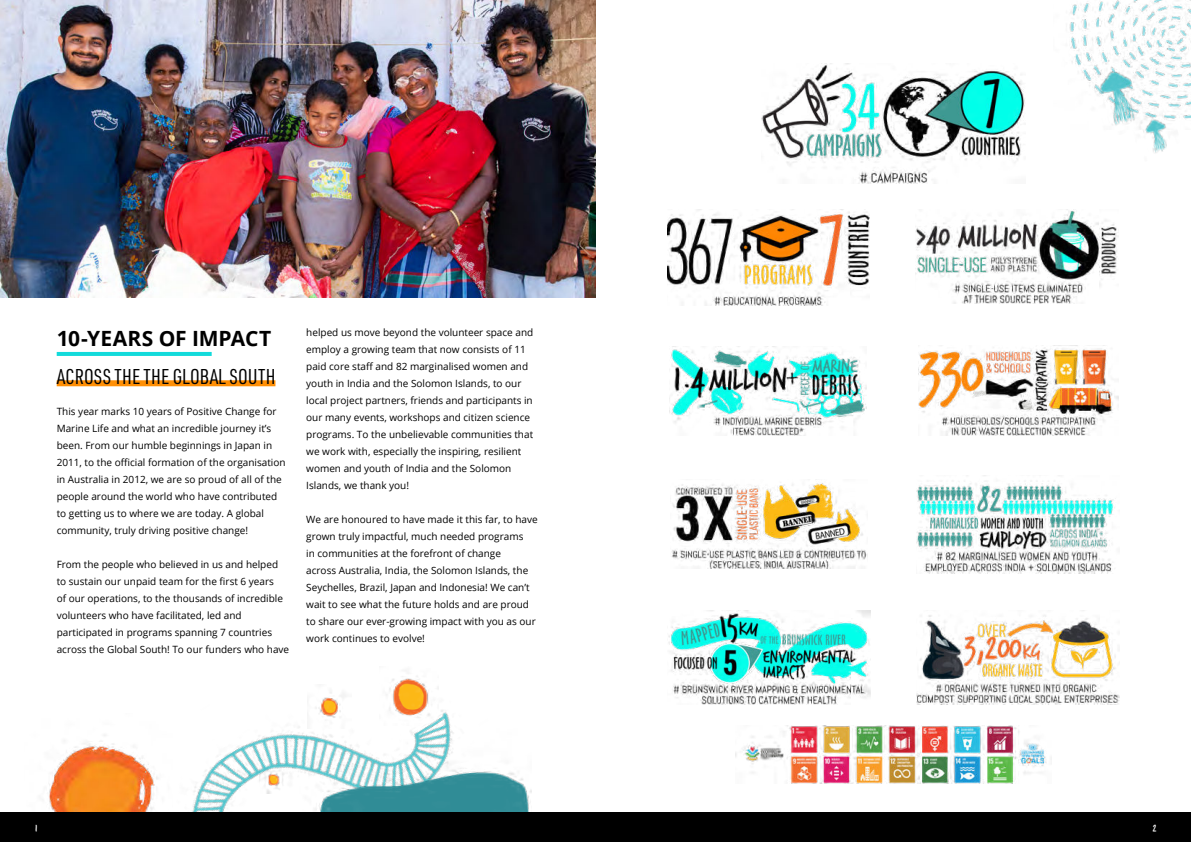
<style>
.page{position:relative;width:1191px;height:842px;background:#fff}
.page>*{position:absolute;margin:0;border:0;box-sizing:border-box;transform-origin:0 0}
.t1{font:21px "URWDIN Cond";letter-spacing:.01em;color:#000}
.t2{font:700 21px "Open Sans";letter-spacing:-.005em;color:#000}
.t3{font:11px "Trash Hand";color:#fff}
.t4{font:10px/17px "Open Sans";color:#000}
</style>
<div class="page">
<img style="left:761px;top:63px;width:264px;height:120px">
<img style="left:667px;top:209px;width:203px;height:96px">
<img style="left:669px;top:346px;width:198px;height:90px">
<img style="left:671px;top:483px;width:196px;height:86px">
<img style="left:668px;top:611px;width:202px;height:93px">
<img style="left:918px;top:345px;width:200px;height:91px">
<img style="left:915px;top:211px;width:203px;height:93px">
<img style="left:917px;top:481px;width:198px;height:92px">
<img style="left:917px;top:610px;width:202px;height:95px">
<img style="left:192px;top:687px;width:340px;height:125px">
<img style="left:299px;top:710px;width:232px;height:102px">
<img style="left:49px;top:735px;width:109px;height:77px">
<img style="left:380px;top:676px;width:58px;height:50px">
<img style="left:308px;top:687px;width:43px;height:41px">
<img style="left:259px;top:765px;width:29px;height:29px">
<img style="left:1069px;top:0;width:122px;height:119px">
<img style="left:1088px;top:61px;width:73px;height:65px">
<img style="left:1129px;top:109px;width:54px;height:44px">
<img style="left:735px;top:726px;width:312px;height:57px">
<hr style="left:57px;top:352px;width:155px;height:4px;background:#12dbdb">
<div style="left:57px;top:380px;width:218px;height:6px;background:#ff8f05"></div>
<img style="left:0;top:0;width:595px;height:298px">
<div style="left:595px;top:812px;width:596px;height:30px;background:#000"></div>
<div style="left:0;top:812px;width:595px;height:30px;background:#000"></div>
<h1 class="t2" style="left:57px;top:330px;width:216px">10-YEARS OF IMPACT</h1>
<h1 class="t1" style="left:57px;top:365px;width:220px">ACROSS THE THE GLOBAL SOUTH</h1>
<p class="t4" style="left:57px;top:404px;width:230px">This year marks 10 years of Positive Change for Marine Life and what an incredible journey it’s been. From our humble beginnings in Japan in 2011, to the official formation of the organisation in Australia in 2012, we are so proud of all of the people around the world who have contributed to getting us to where we are today. A global community, truly driving positive change!</p>
<p class="t4" style="left:57px;top:557px;width:234px">From the people who believed in us and helped to sustain our unpaid team for the first 6 years<br>of our operations, to the thousands of incredible volunteers who have facilitated, led and participated in programs spanning 7 countries across the Global South! To our funders who have</p>
<p class="t4" style="left:306px;top:325px;width:228px">helped us move beyond the volunteer space and employ a growing team that now consists of 11 paid core staff and 82 marginalised women and youth in India and the Solomon Islands, to our local project partners, friends and participants in our many events, workshops and citizen science programs. To the unbelievable communities that we work with, especially the inspiring, resilient women and youth of India and the Solomon Islands, we thank you!</p>
<p class="t4" style="left:306px;top:512px;width:233px">We are honoured to have made it this far, to have grown truly impactful, much needed programs<br>in communities at the forefront of change<br>across Australia, India, the Solomon Islands, the Seychelles, Brazil, Japan and Indonesia! We can’t wait to see what the future holds and are proud to share our ever-growing impact with you as our work continues to evolve!</p>
<p class="t3" style="left:35px;top:823px;width:4px">1</p>
<p class="t3" style="left:1152px;top:823px;width:5px">2</p>
</div>
